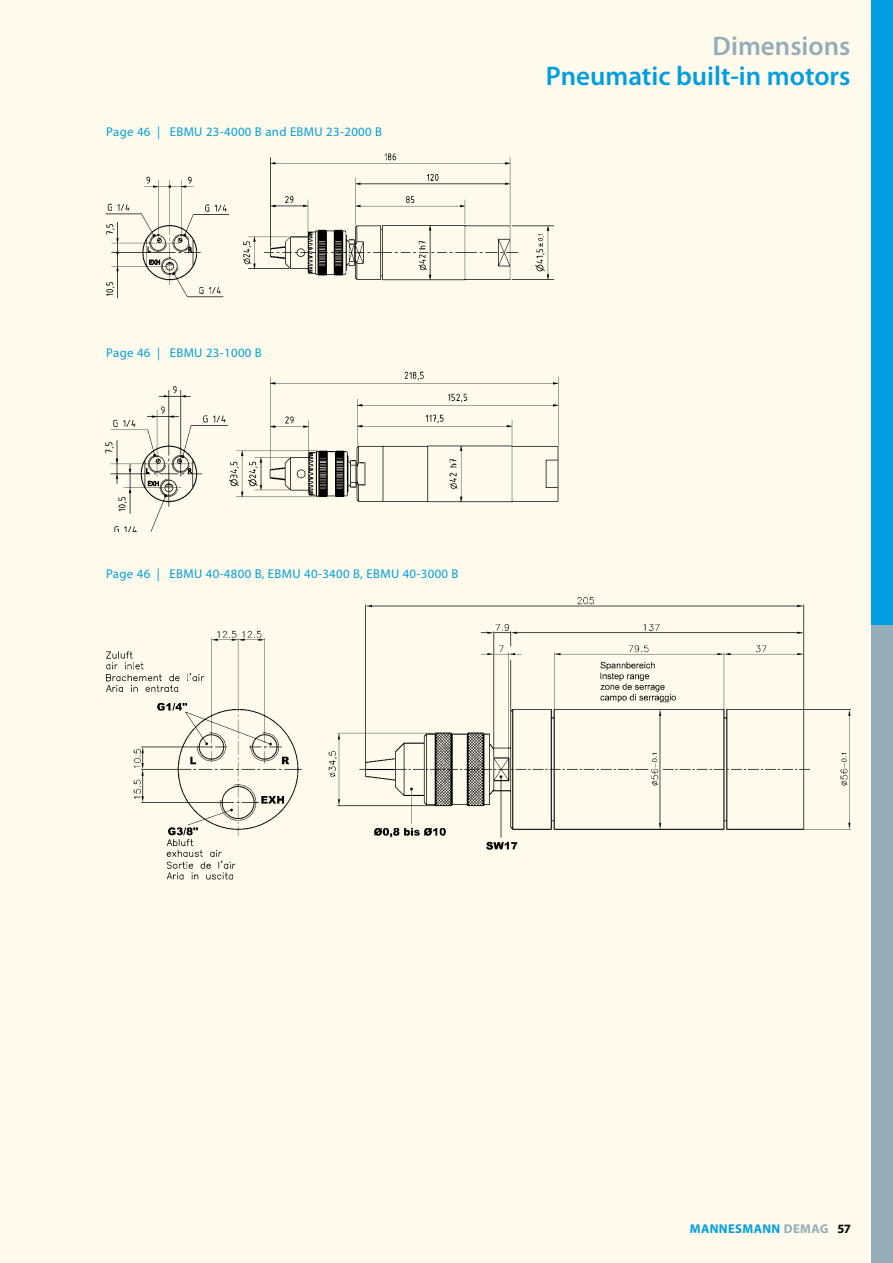
<style>
.page{position:relative;width:893px;height:1263px;background:#fffbec}
.page>*{position:absolute;margin:0;border:0;box-sizing:border-box;transform-origin:0 0}
.t1{font:600 27px "Myriad Pro";color:#009ee0}
.t2{font:600 27px "Myriad Pro";color:#94adb9}
.t3{font:12.75px "Myriad Pro";letter-spacing:.03em;color:#009ee0}
.t4{font:700 12.75px "Myriad Pro";letter-spacing:.03em;color:#009ee0}
.s1{color:#94adb9}
.s2{color:#000}
</style>
<div class="page">
<div style="left:872px;top:0;width:21px;height:625px;background:#009ee0"></div>
<div style="left:872px;top:625px;width:21px;height:638px;background:#94adb9"></div>
<img style="left:105px;top:153px;width:449px;height:146px">
<img style="left:244px;top:371px;width:315px;height:132px">
<img style="left:105px;top:386px;width:139px;height:146px">
<img style="left:106px;top:597px;width:744px;height:283px">
<p class="t3" style="left:106px;top:124px;width:277px">Page 46 | EBMU 23-4000 B and EBMU 23-2000 B</p>
<p class="t3" style="left:106px;top:345px;width:157px">Page 46 | EBMU 23-1000 B</p>
<p class="t3" style="left:106px;top:566px;width:354px">Page 46 | EBMU 40-4800 B, EBMU 40-3400 B, EBMU 40-3000 B</p>
<h1 class="t2" style="left:713px;top:29px;width:139px">Dimensions</h1>
<h1 class="t1" style="left:546px;top:59px;width:306px">Pneumatic built-in motors</h1>
<p class="t4" style="left:688px;top:1220px;width:156px">MANNESMANN <span class="s1">DEMAG</span> <span class="s2">5</span></p>
<p class="t4" style="left:690px;top:1220px;width:162px">MANNESMANN <span class="s1">DEMAG</span> <span class="s2">57</span></p>
</div>
